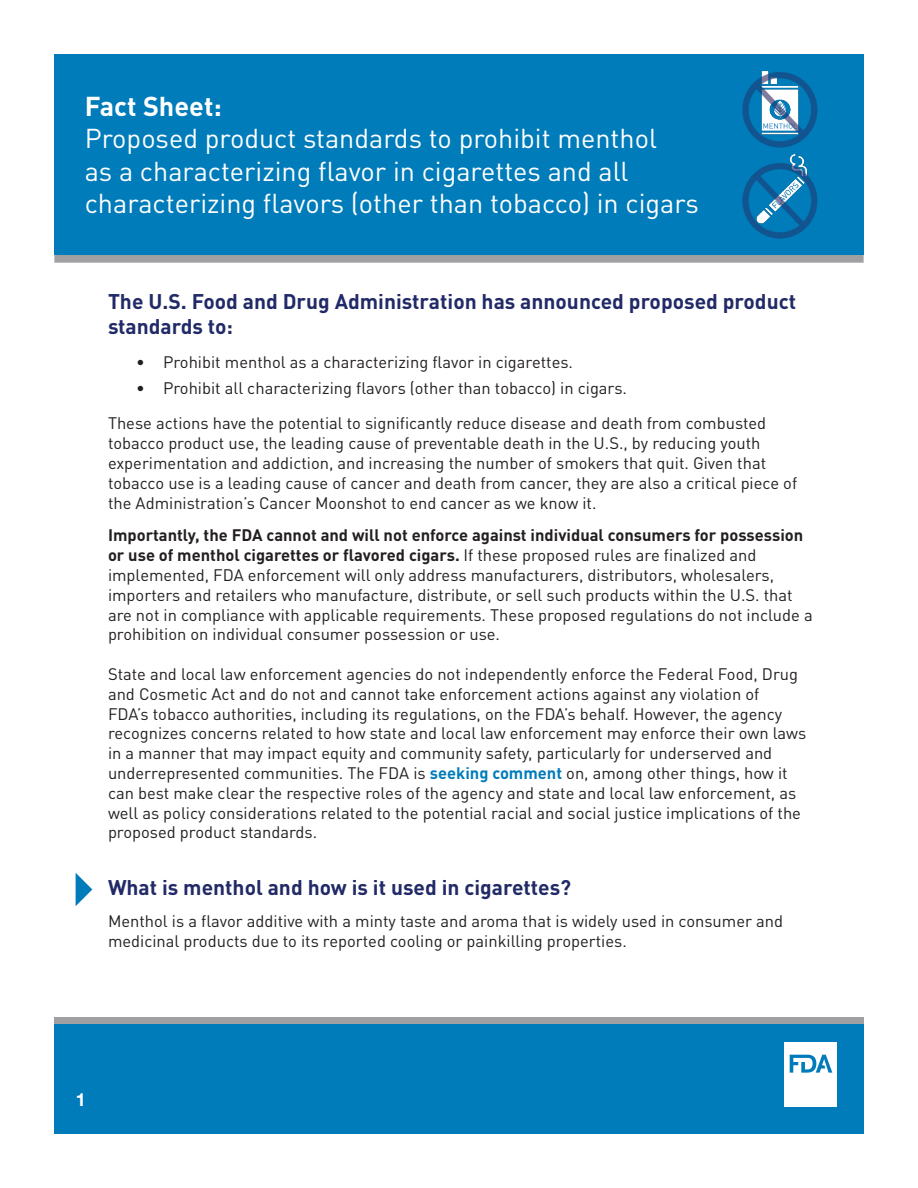
<style>
.page{position:relative;width:918px;height:1188px;background:#fff}
.page>*{position:absolute;margin:0;border:0;box-sizing:border-box;transform-origin:0 0}
.t1{font:27px/32.4px "DIN Pro";color:#fff}
.t2{font:700 27px "DIN Pro";color:#fff}
.Headline{font:700 21px/25.2px "DIN Pro";color:#212a67}
.t3{font:700 18px "Helvetica Neue";color:#fff}
.Body{font:16.5px/19.8px "DIN Pro";color:#231f20}
.s1{font-weight:700}
.s2{font-weight:700;color:#007cba}
</style>
<div class="page">
<div style="left:54px;top:1017px;width:810px;height:24px;background:#a0a0a3"></div>
<div style="left:54px;top:1024px;width:810px;height:110px;background:#007cba"></div>
<div style="left:784px;top:1042px;width:53px;height:65px;background:#fff"></div>
<svg style="left:790px;top:1055px;width:42px;height:18px"></svg>
<div style="left:54px;top:243px;width:810px;height:20px;background:linear-gradient(to right,#a0a0a3,#a0a0a3);border:2px solid #a0a0a3"></div>
<div style="left:55px;top:54px;width:809px;height:200px;background:#007cba"></div>
<img style="left:742px;top:71px;width:76px;height:168px">
<svg style="left:76px;top:873px;width:16px;height:33px"></svg>
<p class="t2" style="left:85px;top:84px;width:139px">Fact Sheet:</p>
<p class="t1" style="left:85px;top:120px;width:616px">Proposed product standards to prohibit menthol<br>as a characterizing flavor in cigarettes and all characterizing flavors (other than tobacco) in cigars</p>
<p class="Headline" style="left:108px;top:286px;width:690px">The U.S. Food and Drug Administration has announced proposed product standards to:</p>
<p class="Body" style="left:136px;top:350px;width:438px">• Prohibit menthol as a characterizing flavor in cigarettes.</p>
<p class="Body" style="left:136px;top:377px;width:493px">• Prohibit all characterizing flavors (other than tobacco) in cigars.</p>
<p class="Body" style="left:108px;top:412px;width:691px">These actions have the potential to significantly reduce disease and death from combusted tobacco product use, the leading cause of preventable death in the U.S., by reducing youth experimentation and addiction, and increasing the number of smokers that quit. Given that tobacco use is a leading cause of cancer and death from cancer, they are also a critical piece of the Administration’s Cancer Moonshot to end cancer as we know it.</p>
<p class="Body" style="left:108px;top:524px;width:706px"><span class="s1">Importantly, the FDA cannot and will not enforce against individual consumers for possession or use of menthol cigarettes or flavored cigars.</span> If these proposed rules are finalized and implemented, FDA enforcement will only address manufacturers, distributors, wholesalers, importers and retailers who manufacture, distribute, or sell such products within the U.S. that are not in compliance with applicable requirements. These proposed regulations do not include a prohibition on individual consumer possession or use.</p>
<p class="Body" style="left:108px;top:663px;width:700px">State and local law enforcement agencies do not independently enforce the Federal Food, Drug and Cosmetic Act and do not and cannot take enforcement actions against any violation of<br>FDA’s tobacco authorities, including its regulations, on the FDA’s behalf. However, the agency recognizes concerns related to how state and local law enforcement may enforce their own laws in a manner that may impact equity and community safety, particularly for underserved and underrepresented communities. The FDA is <span class="s2">seeking comment</span> on, among other things, how it can best make clear the respective roles of the agency and state and local law enforcement, as well as policy considerations related to the potential racial and social justice implications of the proposed product standards.</p>
<p class="Headline" style="left:108px;top:873px;width:465px">What is menthol and how is it used in cigarettes?</p>
<p class="Body" style="left:108px;top:909px;width:677px">Menthol is a flavor additive with a minty taste and aroma that is widely used in consumer and medicinal products due to its reported cooling or painkilling properties.</p>
<p class="t3" style="left:76px;top:1085px;width:12px">1</p>
</div>
